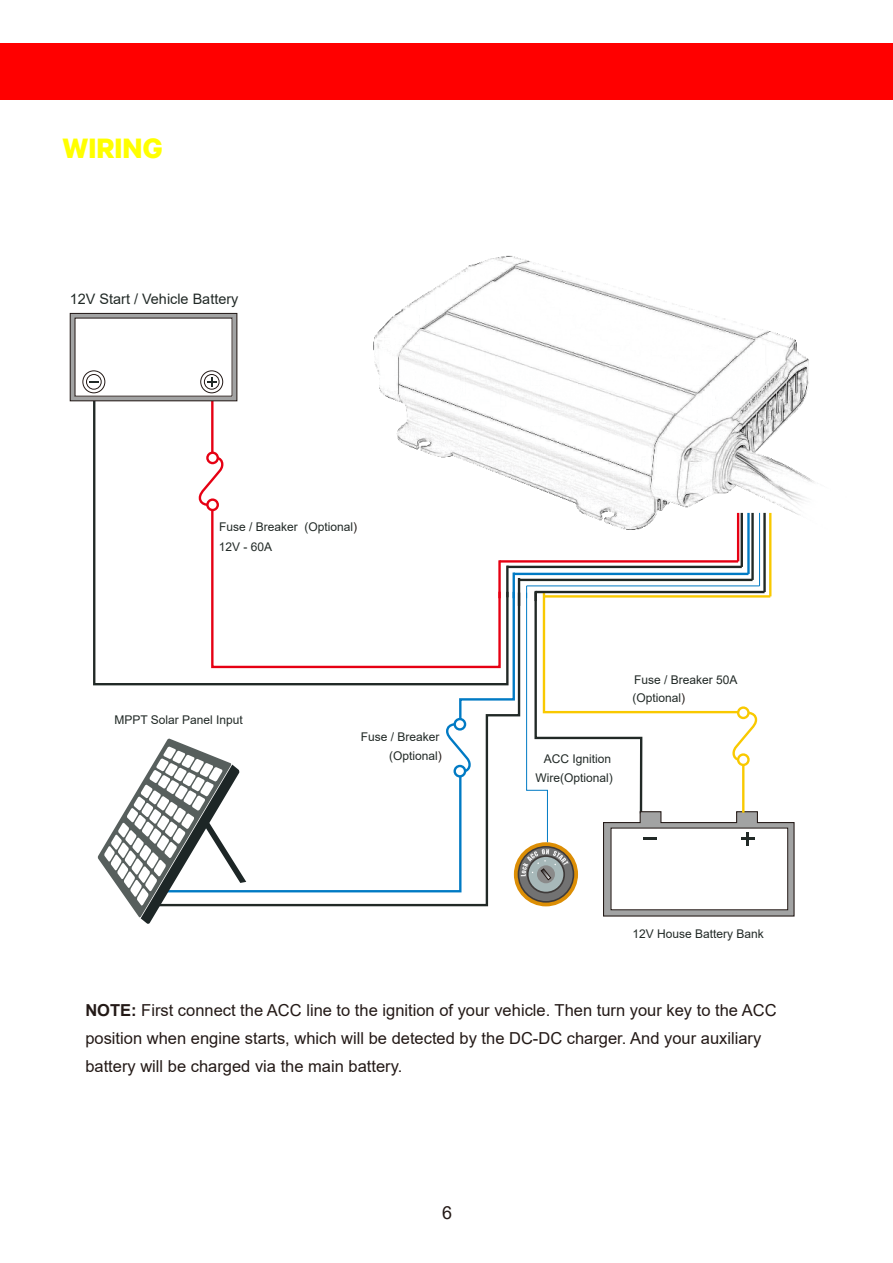
<style>
.page{position:relative;width:893px;height:1263px;background:#fff}
.page>*{position:absolute;margin:0;border:0;box-sizing:border-box;transform-origin:0 0}
.t1{font:700 27px "Calibre";color:#ff0}
.t2{font:18px "Arial";color:#231916}
.t3{font:16.5px/27.6px "Arial";color:#231916}
.t4{font:14.4px "Arial";color:#212926}
.t5{font:12px/19.5px "Arial";color:#212926}
.s1{color:#231916}
.s2{font-weight:700}
</style>
<div class="page">
<img style="left:373px;top:255px;width:441px;height:296px">
<div style="left:0;top:43px;width:893px;height:57px;background:#f00"></div>
<svg style="left:92px;top:391px;width:418px;height:295px"></svg>
<svg style="left:198px;top:455px;width:27px;height:52px"></svg>
<svg style="left:207px;top:500px;width:11px;height:10px"></svg>
<div style="left:206px;top:498px;width:13px;height:13px;border:2px solid #e60013;border-radius:50%"></div>
<svg style="left:207px;top:453px;width:11px;height:10px"></svg>
<div style="left:206px;top:451px;width:13px;height:13px;border:2px solid #e60013;border-radius:50%"></div>
<svg style="left:72px;top:315px;width:163px;height:84px"></svg>
<div style="left:70px;top:313px;width:167px;height:88px;border:1px solid #231916"></div>
<div style="left:75px;top:318px;width:157px;height:78px;background:#fff"></div>
<div style="left:82px;top:370px;width:23px;height:23px;border:1px solid #231916;border-radius:50%"></div>
<div style="left:200px;top:370px;width:23px;height:23px;border:1px solid #231916;border-radius:50%"></div>
<div style="left:204px;top:374px;width:15px;height:16px;border:1px solid #231916;border-radius:50%"></div>
<svg style="left:207px;top:377px;width:9px;height:9px"></svg>
<div style="left:86px;top:374px;width:16px;height:16px;border:1px solid #231916;border-radius:50%"></div>
<svg style="left:89px;top:381px;width:9px;height:2px"></svg>
<hr style="left:769px;top:513px;width:2px;height:83px;background:#f9c900">
<hr style="left:763px;top:513px;width:3px;height:79px;background:#212926">
<hr style="left:527px;top:585px;width:233px;height:1px;background:#007ac4">
<hr style="left:759px;top:513px;width:1px;height:73px;background:#007ac4">
<hr style="left:519px;top:579px;width:234px;height:2px;background:#212926">
<hr style="left:751px;top:513px;width:3px;height:67px;background:#212926">
<hr style="left:514px;top:573px;width:234px;height:2px;background:#007ac4">
<hr style="left:747px;top:513px;width:3px;height:61px;background:#007ac4">
<hr style="left:507px;top:566px;width:235px;height:2px;background:#212926">
<hr style="left:741px;top:513px;width:2px;height:54px;background:#212926">
<hr style="left:500px;top:560px;width:238px;height:3px;background:#e60013">
<hr style="left:737px;top:513px;width:2px;height:48px;background:#e60013">
<hr style="left:498px;top:560px;width:3px;height:38px;background:#e60013">
<hr style="left:506px;top:566px;width:3px;height:31px;background:#212926">
<hr style="left:513px;top:572px;width:2px;height:26px;background:#007ac4">
<hr style="left:518px;top:578px;width:2px;height:28px;background:#212926">
<svg style="left:98px;top:586px;width:697px;height:338px"></svg>
<h1 class="t1" style="left:63px;top:133px;width:101px">WIRING</h1>
<p class="t4" style="left:70px;top:293px;width:170px">12V Start / Vehicle Battery</p>
<p class="t5" style="left:219px;top:518px;width:140px">Fuse / Breaker (Optional<span class="s1">)<br></span>12V - 60A</p>
<p class="t5" style="left:114px;top:711px;width:130px">MPPT Solar Panel Input</p>
<p class="t5" style="left:361px;top:729px;width:83px;line-height:18.6px;text-align:right">Fuse / Breaker (Optional<span class="s1">)</span></p>
<p class="t5" style="left:535px;top:750px;width:79px;line-height:18.8px;text-align:center">ACC Ignition<br>Wire(Optional)</p>
<p class="t5" style="left:634px;top:671px;width:105px">Fuse / Breaker 50A</p>
<p class="t5" style="left:632px;top:689px;width:54px">(Optional<span class="s1">)</span></p>
<p class="t5" style="left:632px;top:925px;width:133px">12V House Battery Bank</p>
<p class="t3" style="left:85px;top:998px;width:693px"><span class="s2">NOTE:</span> First connect the ACC line to the ignition of your vehicle. Then turn your key to the ACC position when engine starts, which will be detected by the DC-DC charger. And your auxiliary battery will be charged via the main battery.</p>
<p class="t2" style="left:442px;top:1206px;width:12px">6</p>
</div>
